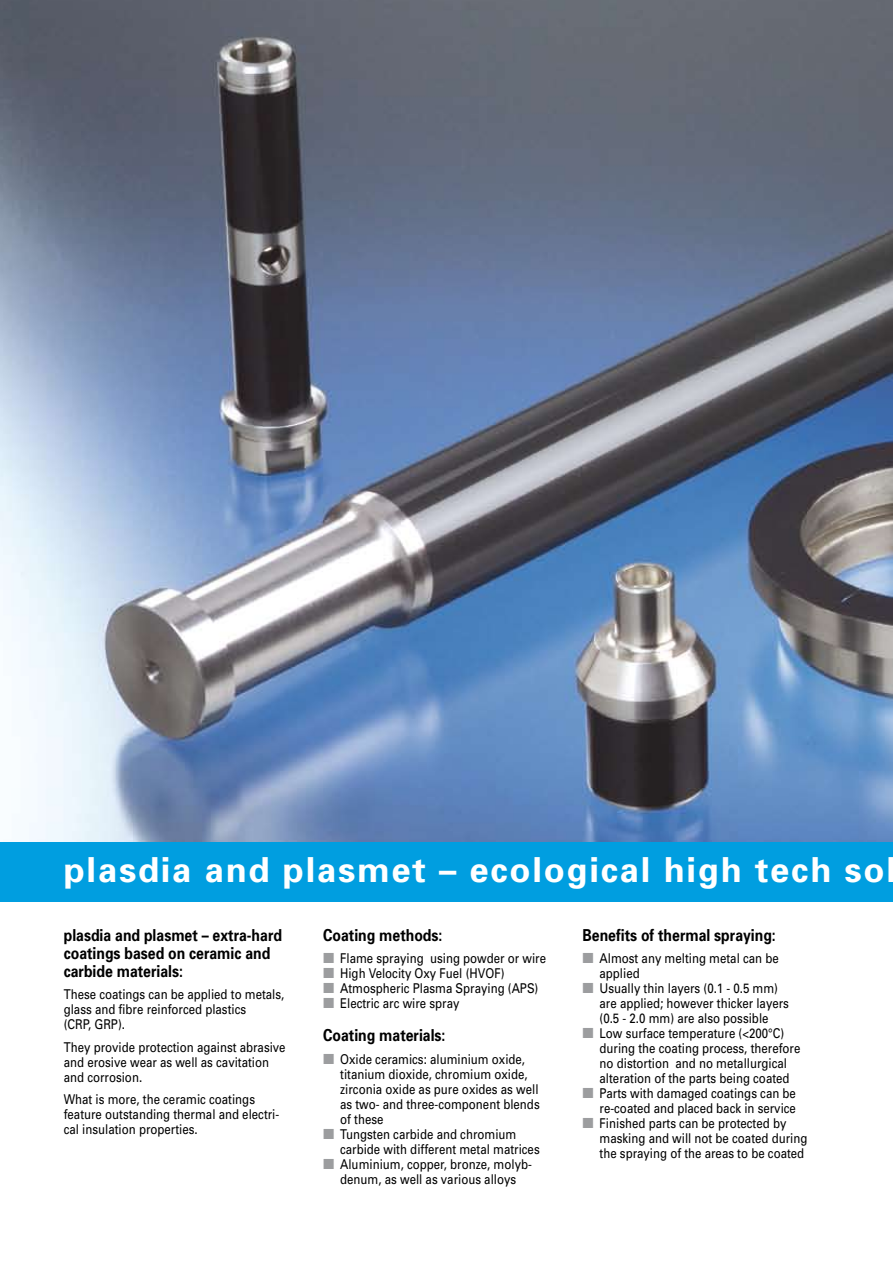
<style>
.page{position:relative;width:893px;height:1263px;background:#fff}
.page>*{position:absolute;margin:0;border:0;box-sizing:border-box;transform-origin:0 0}
.t1{font:700 34.5px "Univers";letter-spacing:.05em;color:#fff}
.t2{font:700 16.5px/18px "Univers";color:#000;scale:.85 1}
.t3{font:13.5px/15px "Univers";color:#000;scale:.85 1}
.s1{font-family:"European Pi Three";color:#9c9d9f}
</style>
<div class="page">
<img style="left:0;top:0;width:893px;height:842px">
<div style="left:0;top:842px;width:893px;height:59px;background:#009ee0"></div>
<h1 class="t1" style="left:64px;top:847px;width:834px">plasdia and plasmet – ecological high tech sol</h1>
<p class="t2" style="left:64px;top:925px;width:258px">plasdia and plasmet – extra-hard coatings based on ceramic and carbide materials:</p>
<p class="t3" style="left:64px;top:986px;width:261px">These coatings can be applied to metals, glass and fibre reinforced plastics<br>(CRP, GRP).</p>
<p class="t3" style="left:64px;top:1039px;width:263px">They provide protection against abrasive and erosive wear as well as cavitation and corrosion.</p>
<p class="t3" style="left:64px;top:1091px;width:255px">What is more, the ceramic coatings feature outstanding thermal and electri&shy;cal insulation properties.</p>
<p class="t2" style="left:323px;top:925px;width:142px">Coating methods:</p>
<p class="t3" style="left:323px;top:950px;width:264px"><span class="s1">M</span> Flame spraying using powder or wire<br><span class="s1">M</span> High Velocity Oxy Fuel (HVOF)<br><span class="s1">M</span> Atmospheric Plasma Spraying (APS)<br><span class="s1">M</span> Electric arc wire spray</p>
<p class="t2" style="left:323px;top:1026px;width:145px">Coating materials:</p>
<p class="t3" style="left:323px;top:1051px;width:239px"><span class="s1">M</span> Oxide ceramics: aluminium oxide,</p>
<p class="t3" style="left:340px;top:1066px;width:222px">titanium dioxide, chromium oxide,</p>
<p class="t3" style="left:340px;top:1081px;width:235px">zirconia oxide as pure oxides as well</p>
<p class="t3" style="left:340px;top:1096px;width:236px">as two- and three-component blends</p>
<p class="t3" style="left:340px;top:1111px;width:53px">of these</p>
<p class="t3" style="left:323px;top:1126px;width:229px"><span class="s1">M</span> Tungsten carbide and chromium</p>
<p class="t3" style="left:340px;top:1141px;width:236px">carbide with different metal matrices</p>
<p class="t3" style="left:323px;top:1156px;width:247px"><span class="s1">M</span> Aluminium, copper, bronze, molyb-</p>
<p class="t3" style="left:340px;top:1171px;width:209px">denum, as well as various alloys</p>
<p class="t2" style="left:583px;top:925px;width:229px">Benefits of thermal spraying:</p>
<p class="t3" style="left:583px;top:950px;width:232px"><span class="s1">M</span> Almost any melting metal can be</p>
<p class="t3" style="left:600px;top:965px;width:49px">applied</p>
<p class="t3" style="left:583px;top:980px;width:232px"><span class="s1">M</span> Usually thin layers (0.1 - 0.5 mm)</p>
<p class="t3" style="left:600px;top:995px;width:224px">are applied; however thicker layers</p>
<p class="t3" style="left:600px;top:1010px;width:200px">(0.5 - 2.0 mm) are also possible</p>
<p class="t3" style="left:583px;top:1025px;width:239px"><span class="s1">M</span> Low surface temperature (&lt;200°C)</p>
<p class="t3" style="left:600px;top:1040px;width:238px">during the coating process, therefore</p>
<p class="t3" style="left:600px;top:1055px;width:222px">no distortion and no metallurgical</p>
<p class="t3" style="left:600px;top:1070px;width:225px">alteration of the parts being coated</p>
<p class="t3" style="left:583px;top:1085px;width:253px"><span class="s1">M</span> Parts with damaged coatings can be</p>
<p class="t3" style="left:600px;top:1100px;width:233px">re-coated and placed back in service</p>
<p class="t3" style="left:583px;top:1115px;width:241px"><span class="s1">M</span> Finished parts can be protected by</p>
<p class="t3" style="left:600px;top:1130px;width:246px">masking and will not be coated during</p>
<p class="t3" style="left:600px;top:1145px;width:242px">the spraying of the areas to be coated</p>
</div>
